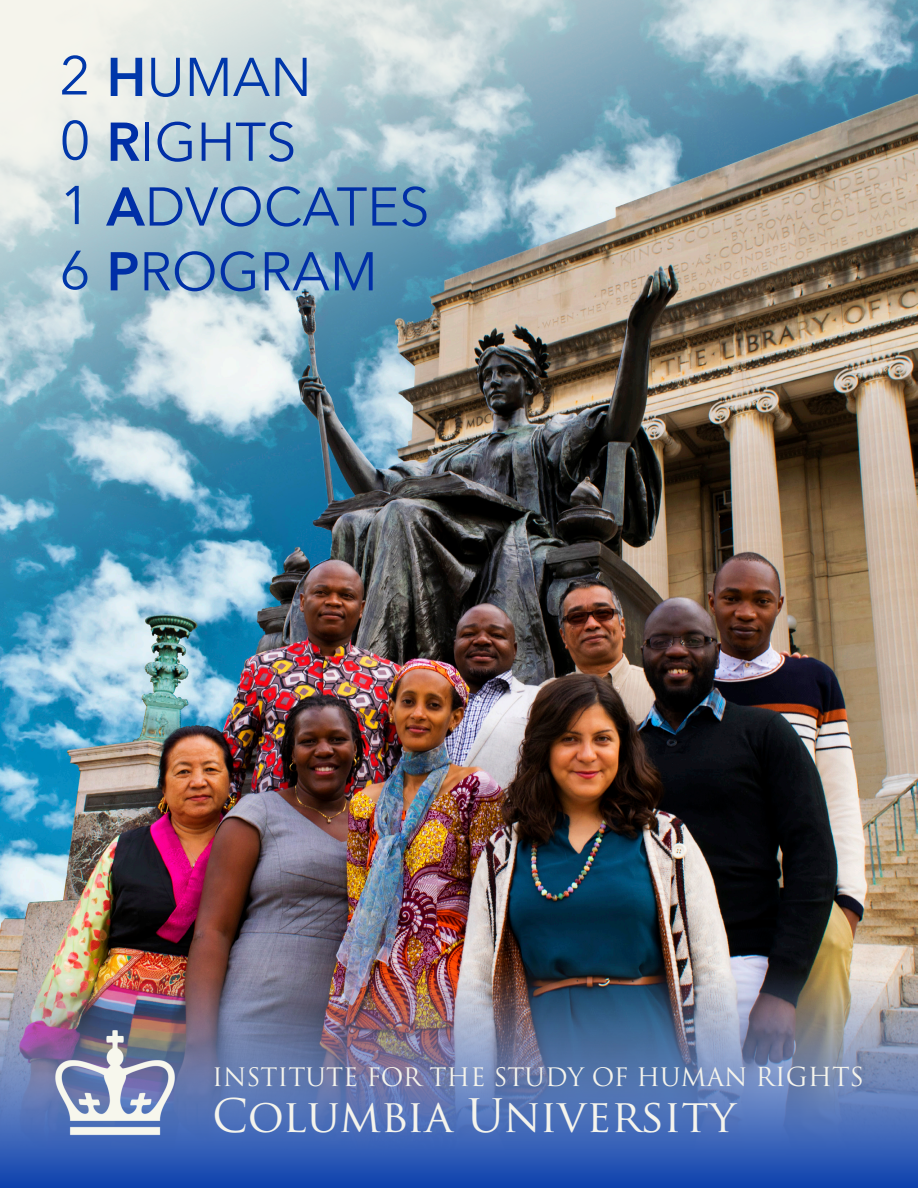
<style>
.page{position:relative;width:918px;height:1188px;background:#fff}
.page>*{position:absolute;margin:0;border:0;box-sizing:border-box;transform-origin:0 0}
.t1{font:54px "Avenir Next";color:#002fa7}
.t2{font:54px "Avenir Next";color:#0037aa}
.t3{font:45px "Trajan Pro";letter-spacing:-.005em;color:#f5f4ec}
.t4{font:24.75px "Trajan Pro";color:#f5f4ec}
.s1{font-weight:600}
.s2{color:#0037aa}
.s3{font-size:25.5px}
</style>
<div class="page">
<img style="left:0;top:0;width:918px;height:972px">
<img style="left:0;top:972px;width:918px;height:216px">
<img style="left:54px;top:1028px;width:122px;height:108px">
<p class="t2" style="left:59px;top:32px;width:254px">2 <span class="s1">H</span>UMAN</p>
<p class="t1" style="left:59px;top:96px;width:239px"><span class="s2">0</span> <span class="s1">R</span>IGHTS</p>
<p class="t1" style="left:59px;top:161px;width:372px"><span class="s2">1</span> <span class="s1">A</span>DVOCATES</p>
<p class="t1" style="left:59px;top:226px;width:320px"><span class="s2">6</span> <span class="s1">P</span>ROGRAM</p>
<p class="t4" style="left:212px;top:1061px;width:653px">INSTITUTE FOR THE STUDY OF HUMAN <span class="s3">RIGHTS</span></p>
<p class="t3" style="left:212px;top:1087px;width:525px">Columbia University</p>
</div>
